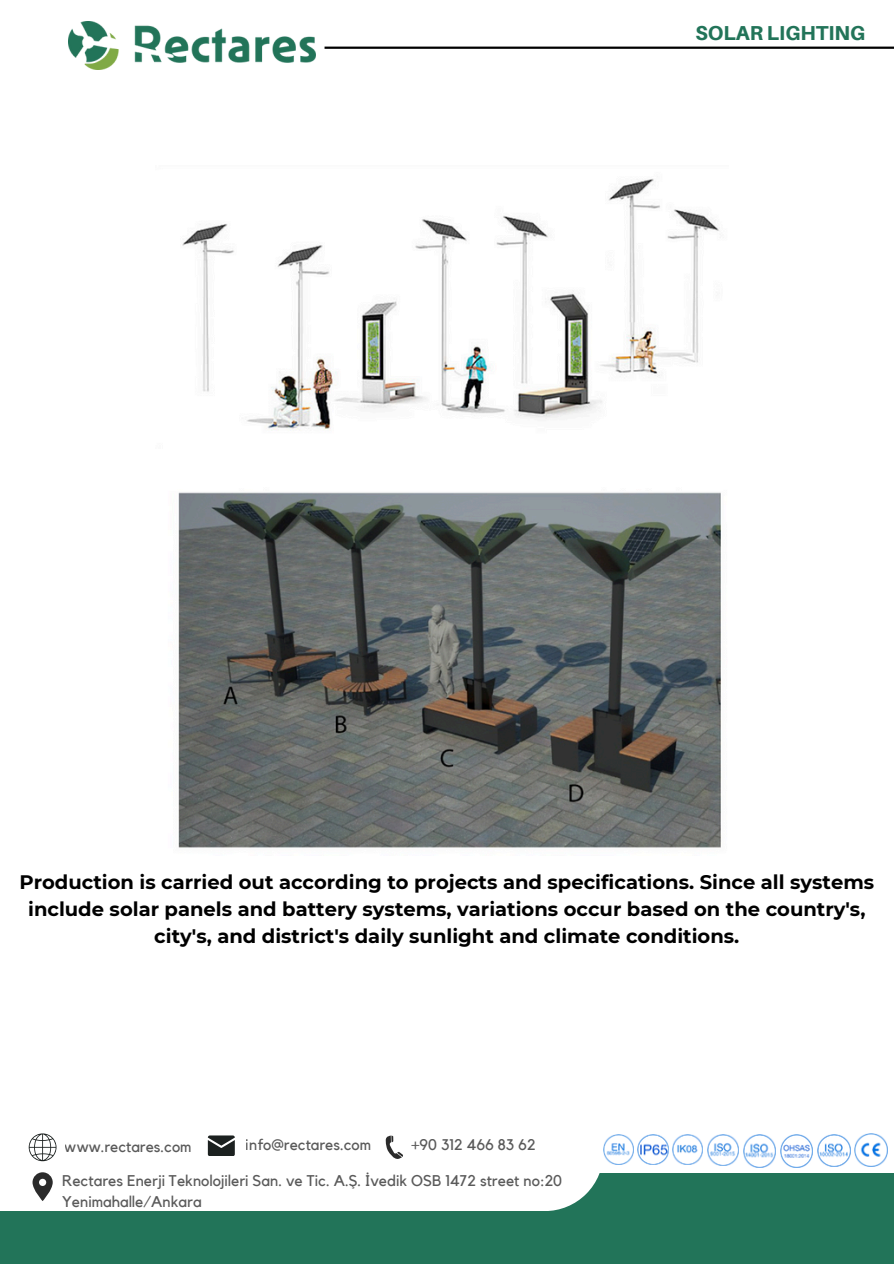
<style>
.page{position:relative;width:894px;height:1264px;background:#fff}
.page>*{position:absolute;margin:0;border:0;box-sizing:border-box;transform-origin:0 0}
.t1{font:800 20.1px "Aileron";color:#227459}
.t2{font:700 19.5px/27px "Montserrat";color:#000;text-align:center}
.t3{font:15.45px/21px "Kollektif";color:#000}
</style>
<div class="page">
<img style="left:182px;top:178px;width:537px;height:253px">
<img style="left:178px;top:492px;width:543px;height:356px">
<hr style="left:324px;top:47px;width:569px;height:2px;background:#000">
<div style="left:0;top:1173px;width:893px;height:90px;background:#227459"></div>
<div style="left:0;top:1093px;width:603px;height:118px;background:#fff"></div>
<img style="left:603px;top:1134px;width:30px;height:30px">
<img style="left:637px;top:1134px;width:31px;height:30px">
<img style="left:672px;top:1134px;width:30px;height:30px">
<img style="left:707px;top:1134px;width:31px;height:31px">
<img style="left:743px;top:1134px;width:32px;height:33px">
<img style="left:780px;top:1134px;width:32px;height:33px">
<img style="left:817px;top:1134px;width:32px;height:32px">
<img style="left:854px;top:1133px;width:33px;height:33px">
<svg style="left:29px;top:1133px;width:27px;height:28px"></svg>
<svg style="left:208px;top:1135px;width:27px;height:20px"></svg>
<svg style="left:385px;top:1135px;width:18px;height:24px"></svg>
<svg style="left:33px;top:1172px;width:20px;height:29px"></svg>
<img style="left:69px;top:22px;width:246px;height:47px">
<p class="t1" style="left:695px;top:21px;width:171px">SOLAR LIGHTING</p>
<p class="t2" style="left:19px;top:868px;width:855px">Production is carried out according to projects and specifications. Since all systems include solar panels and battery systems, variations occur based on the country's, city's, and district's daily sunlight and climate conditions.</p>
<p class="t3" style="left:65px;top:1136px;width:128px">www.rectares.com</p>
<p class="t3" style="left:246px;top:1134px;width:127px">info@rectares.com</p>
<p class="t3" style="left:62px;top:1170px;width:501px">Rectares Enerji Teknolojileri San. ve Tic. A.Ş. İvedik OSB 1472 street no:20<br>Yenimahalle/Ankara</p>
<p class="t3" style="left:411px;top:1134px;width:125px">+90 312 466 83 62</p>
</div>
